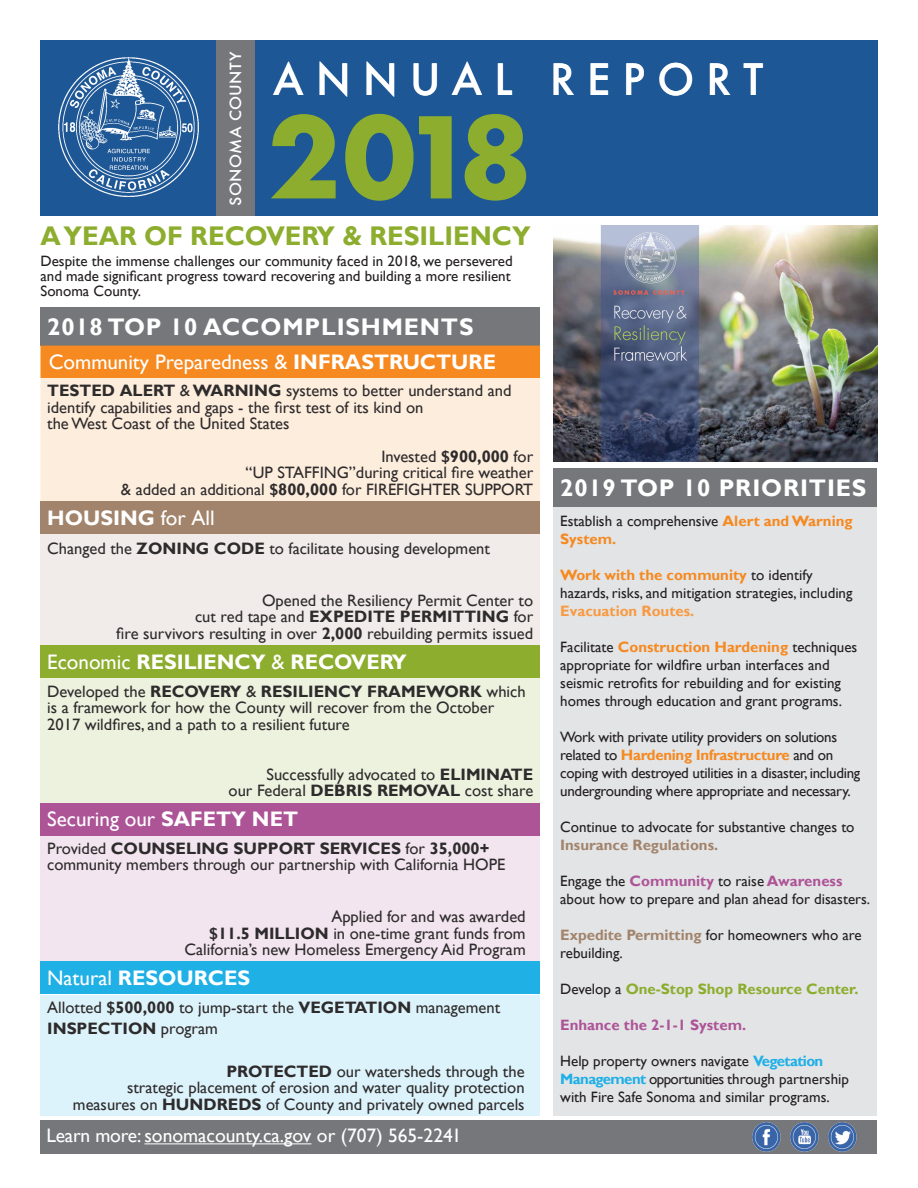
<style>
.page{position:relative;width:918px;height:1188px;background:#fff}
.page>*{position:absolute;margin:0;border:0;box-sizing:border-box;transform-origin:0 0}
.t1{font:700 109.05px "Futura";color:#8cad2d}
.t2{font:500 42px "Futura";letter-spacing:.3em;color:#fff}
.t3{font:700 27px "Gill Sans";color:#8cad2d}
.t4{font:700 24px "Gill Sans";letter-spacing:.035em;color:#fff}
.t5{font:21px "Gill Sans";color:#fff}
.t6{font:700 21px "Gill Sans";color:#fff}
.t7{font:19.5px "Gill Sans";color:#fff}
.t8{font:16.5px/16.5px "Gill Sans";color:#2e2b2c;text-align:right}
.t9{font:15px/18px "Gill Sans";color:#231f20}
.t10{font:15px/18px "Gill Sans";letter-spacing:-.02em;color:#231f20}
.t11{font:700 15px "Gill Sans";color:#8cad2d}
.t12{font:700 15px "Gill Sans";color:#ad5497}
.t13{font:700 15px "Gill Sans";color:#a2846c}
.t14{font:700 15px "Gill Sans";color:#f89a41}
.t15{font:500 15px "Futura";letter-spacing:.02em;color:#fff;scale:1.05 1}
.s1{font-weight:700}
.s2{font-weight:400}
.s3{font-weight:700;color:#f6891f}
.s4{font-weight:700;color:#ad5497}
.s5{font-weight:700;color:#a2846c}
.s6{font-weight:400;color:#231f20}
.s7{font-weight:700;color:#1fb0e6}
</style>
<div class="page">
<div style="left:40px;top:995px;width:500px;height:121px;background:#ddf3fb"></div>
<div style="left:40px;top:835px;width:500px;height:132px;background:#f2e5ef"></div>
<div style="left:40px;top:678px;width:500px;height:126px;background:#edf2df"></div>
<div style="left:40px;top:534px;width:500px;height:112px;background:#f1ece9"></div>
<div style="left:40px;top:378px;width:500px;height:132px;background:#fdeddd"></div>
<div style="left:554px;top:468px;width:324px;height:39px;background:#75777a"></div>
<div style="left:216px;top:40px;width:662px;height:68px;background:#1e5795"></div>
<div style="left:216px;top:102px;width:662px;height:114px;background:#1e5795"></div>
<div style="left:40px;top:1120px;width:838px;height:34px;background:#75777a"></div>
<div style="left:40px;top:40px;width:180px;height:176px;background:#1e5795"></div>
<div style="left:216px;top:40px;width:39px;height:176px;background:#75777a"></div>
<div style="left:40px;top:803px;width:500px;height:32px;background:#ad5497"></div>
<div style="left:40px;top:961px;width:500px;height:33px;background:#1fb0e6"></div>
<div style="left:40px;top:307px;width:500px;height:39px;background:#75777a"></div>
<div style="left:554px;top:507px;width:324px;height:609px;background:#e3e4e6"></div>
<div style="left:40px;top:646px;width:500px;height:32px;background:#8cad2d"></div>
<div style="left:41px;top:346px;width:498px;height:31px;background:#f6891f"></div>
<div style="left:40px;top:346px;width:500px;height:32px;border:2px solid #f6891f"></div>
<div style="left:40px;top:502px;width:500px;height:32px;background:#a2846c"></div>
<hr style="left:144px;top:1143px;width:167px;height:1px;background:#fff">
<img style="left:58px;top:57px;width:141px;height:140px">
<img style="left:554px;top:225px;width:324px;height:236px">
<img style="left:753px;top:1122px;width:103px;height:30px">
<p class="t15" style="left:225px;top:206px;width:148px;rotate:-90deg">SONOMA COUNTY</p>
<h2 class="t2" style="left:273px;top:50px;width:491px">ANNUAL REPORT</h2>
<h1 class="t1" style="left:268px;top:79px;width:265px">2018</h1>
<h3 class="t3" style="left:40px;top:220px;width:492px">A YEAR OF RECOVERY &amp; RESILIENCY</h3>
<p class="t9" style="left:40px;top:254px;width:474px;line-height:15px">Despite the immense challenges our community faced in 2018, we persevered and made significant progress toward recovering and building a more resilient<br>Sonoma County.</p>
<h3 class="t4" style="left:47px;top:313px;width:428px">2018 TOP 10 ACCOMPLISHMENTS</h3>
<p class="t5" style="left:49px;top:350px;width:449px">Community Preparedness &amp; <span class="s1">INFRASTRUCTURE</span></p>
<p class="t8" style="left:47px;top:383px;width:466px;text-align:left"><span class="s1">TESTED ALERT</span> &amp; <span class="s1">WARNING</span> systems to better understand and identify capabilities and gaps - the first test of its kind on<br>the West Coast of the United States</p>
<p class="t8" style="left:121px;top:449px;width:414px">Invested <span class="s1">$900,000</span> for<br>“UP STAFFING”during critical fire weather<br>&amp; added an additional <span class="s1">$800,000</span> for FIREFIGHTER SUPPORT</p>
<p class="t6" style="left:47px;top:505px;width:169px">HOUSING <span class="s2">for All</span></p>
<p class="t8" style="left:47px;top:540px;width:444px">Changed the <span class="s1">ZONING CODE</span> to facilitate housing development</p>
<p class="t8" style="left:116px;top:592px;width:419px">Opened the Resiliency Permit Center to<br>cut red tape and <span class="s1">EXPEDITE PERMITTING</span> for<br>fire survivors resulting in over <span class="s1">2,000</span> rebuilding permits issued</p>
<p class="t6" style="left:47px;top:649px;width:361px"><span class="s2">Economic</span> RESILIENCY <span class="s2">&amp;</span> RECOVERY</p>
<p class="t8" style="left:47px;top:683px;width:480px;text-align:left">Developed the <span class="s1">RECOVERY</span> &amp; <span class="s1">RESILIENCY FRAMEWORK</span> which is a framework for how the County will recover from the October<br>2017 wildfires, and a path to a resilient future</p>
<p class="t8" style="left:229px;top:766px;width:306px">Successfully advocated to <span class="s1">ELIMINATE<br></span>our Federal <span class="s1">DEBRIS REMOVAL</span> cost share</p>
<p class="t5" style="left:47px;top:807px;width:252px">Securing our <span class="s1">SAFETY NET</span></p>
<p class="t8" style="left:47px;top:840px;width:460px;text-align:left">Provided <span class="s1">COUNSELING SUPPORT SERVICES</span> for <span class="s1">35,000+ </span>community members through our partnership with California HOPE</p>
<p class="t8" style="left:185px;top:909px;width:343px">Applied for and was awarded<br><span class="s1">$11.5 MILLION</span> in one-time grant funds from<br>California’s new Homeless Emergency Aid Program</p>
<p class="t6" style="left:47px;top:965px;width:204px"><span class="s2">Natural</span> RESOURCES</p>
<p class="t8" style="left:47px;top:997px;width:454px;line-height:21px;text-align:left">Allotted <span class="s1">$500,000</span> to jump-start the <span class="s1">VEGETATION</span> management<br><span class="s1">INSPECTION</span> program</p>
<p class="t8" style="left:73px;top:1063px;width:453px"><span class="s1">PROTECTED</span> our watersheds through the<br>strategic placement of erosion and water quality protection measures on <span class="s1">HUNDREDS</span> of County and privately owned parcels</p>
<p class="t7" style="left:46px;top:1125px;width:417px">Learn more: sonomacounty.ca.gov or (707) 565-2241</p>
<h3 class="t4" style="left:560px;top:473px;width:308px">2019 TOP 10 PRIORITIES</h3>
<p class="t9" style="left:560px;top:512px;width:294px">Establish a comprehensive <span class="s3">Alert and Warning<br>System.</span></p>
<p class="t9" style="left:560px;top:566px;width:294px"><span class="s3">Work with the community</span> to identify hazards, risks, and mitigation strategies, including</p>
<p class="t14" style="left:560px;top:602px;width:135px">Evacuation Routes.</p>
<p class="t9" style="left:560px;top:638px;width:299px">Facilitate <span class="s3">Construction Hardening</span> techniques appropriate for wildfire urban interfaces and seismic retrofits for rebuilding and for existing homes through education and grant programs.</p>
<p class="t10" style="left:560px;top:728px;width:302px">Work with private utility providers on solutions related to <span class="s3">Hardening Infrastructure</span> and on coping with destroyed utilities in a disaster, including undergrounding where appropriate and necessary.</p>
<p class="t9" style="left:560px;top:818px;width:296px">Continue to advocate for substantive changes to</p>
<p class="t13" style="left:560px;top:836px;width:159px">Insurance Regulations.</p>
<p class="t9" style="left:560px;top:872px;width:312px">Engage the <span class="s4">Community</span> to raise <span class="s4">Awareness </span>about how to prepare and plan ahead for disasters.</p>
<p class="t9" style="left:560px;top:926px;width:303px"><span class="s5">Expedite Permitting</span> for homeowners who are rebuilding.</p>
<p class="t11" style="left:560px;top:980px;width:300px"><span class="s6">Develop a</span> One-Stop Shop Resource Center.</p>
<p class="t12" style="left:560px;top:1016px;width:187px">Enhance the 2-1-1 System.</p>
<p class="t9" style="left:560px;top:1052px;width:290px">Help property owners navigate <span class="s7">Vegetation<br>Management</span> opportunities through partnership with Fire Safe Sonoma and similar programs.</p>
</div>
